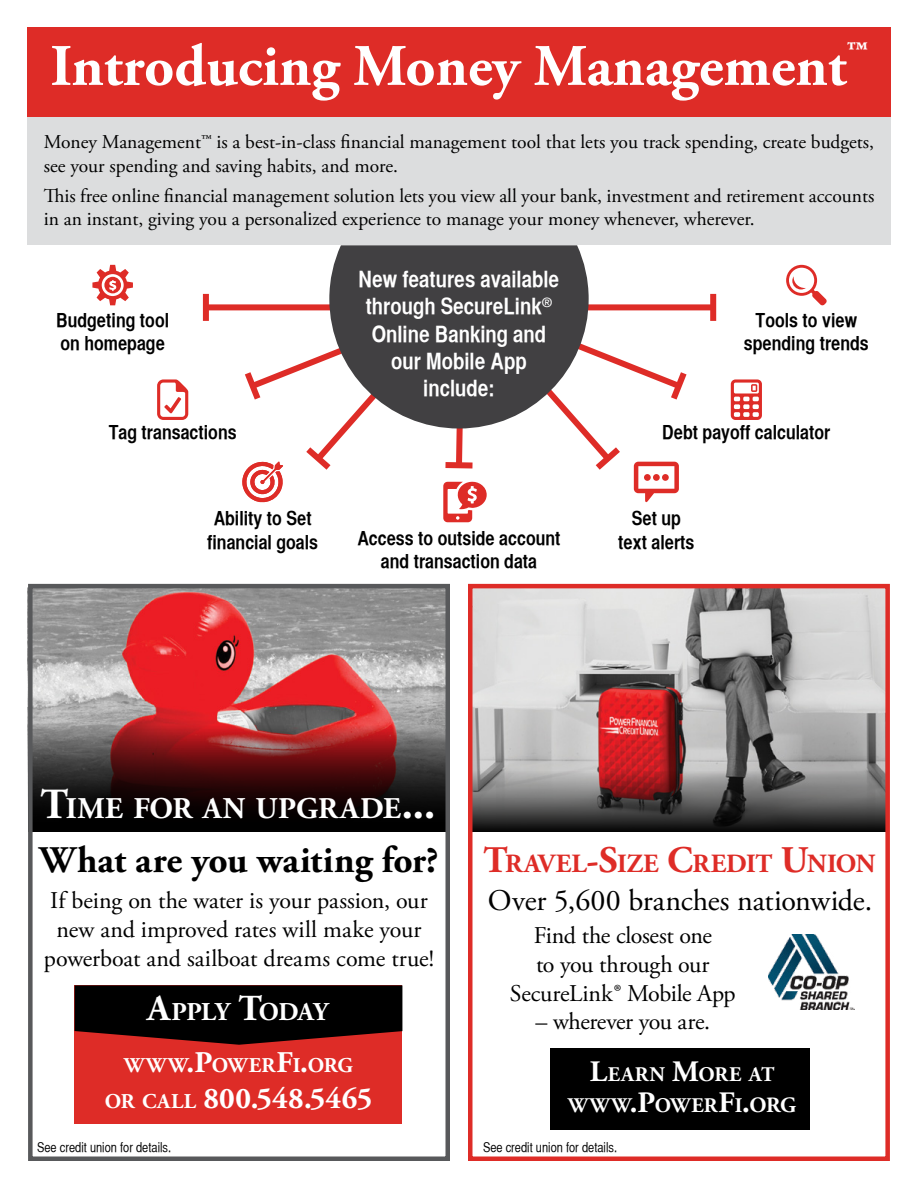
<style>
.page{position:relative;width:918px;height:1188px;background:#fff}
.page>*{position:absolute;margin:0;border:0;box-sizing:border-box;transform-origin:0 0}
.t1{font:700 58.65px "Adobe Garamond Pro";color:#fff}
.t2{font:700 37.5px "Adobe Garamond Pro";color:#000}
.t3{font:700 36.6px "Adobe Garamond Pro";color:#fff}
.t4{font:30px "Adobe Garamond Pro";color:#000}
.t5{font:700 30px "Adobe Garamond Pro";letter-spacing:.015em;color:#fff}
.t6{font:700 30px "Adobe Garamond Pro";letter-spacing:.01em;color:#fff}
.t7{font:700 26.25px "Adobe Garamond Pro";color:#de2c27}
.t8{font:700 25.65px "Adobe Garamond Pro";letter-spacing:-.02em;color:#fff}
.t9{font:24px/28.8px "Adobe Garamond Pro";letter-spacing:-.01em;color:#000;text-align:center}
.t10{font:22.65px/27.2px "Helvetica CY Bold";color:#fff;text-align:center}
.t11{font:700 21px "Adobe Garamond Pro";letter-spacing:.01em;color:#fff}
.t12{font:700 20.7px/31.7px "Adobe Garamond Pro";letter-spacing:.04em;color:#fff;text-align:center}
.t13{font:19.5px/23.4px "Adobe Garamond Pro";color:#000}
.t14{font:19.5px/23.4px "Helvetica CY Bold";color:#000;text-align:center}
.t15{font:13.5px "Helvetica CY Plain";color:#000}
.s1{font-size:42.9px}
.s2{font-size:36.6px}
.s3{font-size:30px}
.s4{font-size:21px}
.s5{font-style:inherit}
.s6{font-size:37.5px}
.s7{font-size:29.7px}
.s8{font-size:21.75px}
</style>
<div class="page">
<div style="left:206px;top:304px;width:274px;height:6px;background:#de2c27"></div>
<div style="left:203px;top:294px;width:6px;height:27px;background:#de2c27"></div>
<div style="left:439px;top:304px;width:274px;height:6px;background:#de2c27"></div>
<div style="left:710px;top:294px;width:6px;height:27px;background:#de2c27"></div>
<div style="left:330px;top:245px;width:258px;height:39px;background:#414042"></div>
<div style="left:27px;top:89px;width:864px;height:156px;background:#dcddde"></div>
<div style="left:27px;top:27px;width:864px;height:90px;background:#de2c27"></div>
<img style="left:27px;top:588px;width:418px;height:244px">
<img style="left:473px;top:589px;width:412px;height:242px">
<div style="left:550px;top:1048px;width:260px;height:82px;background:#000"></div>
<img style="left:769px;top:935px;width:86px;height:74px">
<div style="left:75px;top:985px;width:327px;height:139px;background:#de2c27"></div>
<svg style="left:75px;top:985px;width:327px;height:60px;background:#1b0504"></svg>
<div style="left:468px;top:584px;width:422px;height:577px;border:4px solid #de2c27"></div>
<svg style="left:92px;top:265px;width:41px;height:40px"></svg>
<svg style="left:157px;top:379px;width:31px;height:41px"></svg>
<svg style="left:731px;top:379px;width:31px;height:41px"></svg>
<svg style="left:786px;top:265px;width:41px;height:41px"></svg>
<svg style="left:240px;top:284px;width:452px;height:238px"></svg>
<div style="left:28px;top:584px;width:422px;height:577px;border:4px solid #58595b"></div>
<h1 class="t1" style="left:50px;top:32px;width:819px">Introducing Money Management<sup>™</sup></h1>
<p class="t13" style="left:44px;top:131px;width:832px">Money Management™ is a best-in-class financial management tool that lets you track spending, create budgets, see your spending and saving habits, and more.</p>
<p class="t13" style="left:44px;top:185px;width:832px">This free online financial management solution lets you view all your bank, investment and retirement accounts in an instant, giving you a personalized experience to manage your money whenever, wherever.</p>
<p class="t14" style="left:56px;top:308px;width:115px;text-align:left">Budgeting tool on homepage</p>
<p class="t10" style="left:359px;top:265px;width:202px">New features available through SecureLink<sup>®<br></sup>Online Banking and our Mobile App include:</p>
<p class="t14" style="left:744px;top:308px;width:126px">Tools to view spending trends</p>
<p class="t14" style="left:109px;top:420px;width:129px">Tag transactions</p>
<p class="t14" style="left:662px;top:420px;width:170px">Debt payoff calculator</p>
<p class="t14" style="left:207px;top:506px;width:113px">Ability to Set financial goals</p>
<p class="t14" style="left:357px;top:526px;width:205px">Access to outside account and transaction data</p>
<p class="t14" style="left:618px;top:506px;width:78px">Set up text alerts</p>
<h3 class="t5" style="left:41px;top:791px;width:396px"><span class="s1">T</span>IME FOR AN UPGRADE<span class="s1">...</span></h3>
<h2 class="t2" style="left:39px;top:838px;width:401px">What are you waiting for?</h2>
<p class="t9" style="left:44px;top:887px;width:392px">If being on the water is your passion, our new and improved rates will make your powerboat and sailboat dreams come true!</p>
<h3 class="t8" style="left:172px;top:997px;width:158px">PPLY <span class="s2">T</span>ODAY</h3>
<p class="t11" style="left:124px;top:1053px;width:230px">WWW<span class="s3">.P</span>OWER<span class="s3">F</span>I<span class="s3">.</span>ORG</p>
<h3 class="t6" style="left:105px;top:1081px;width:269px"><span class="s4">OR CALL</span> <span class="s5">8</span>00<span class="s5">.</span>548<span class="s5">.</span>5465</h3>
<h3 class="t3" style="left:147px;top:987px;width:24px">A</h3>
<p class="t15" style="left:37px;top:1140px;width:136px">See credit union for details.</p>
<h3 class="t7" style="left:484px;top:849px;width:393px"><span class="s6">T</span>RAVEL<span class="s6">-S</span>IZE <span class="s6">C</span>REDIT <span class="s6">U</span>NION</h3>
<h3 class="t4" style="left:488px;top:883px;width:386px">Over 5,600 branches nationwide.</h3>
<p class="t9" style="left:510px;top:922px;width:227px">Find the closest one<br>to you through our<br>SecureLink® Mobile App</p>
<p class="t9" style="left:536px;top:1008px;width:176px">– wherever you are.</p>
<p class="t12" style="left:568px;top:1059px;width:229px"><span class="s7">L</span>EARN <span class="s7">M</span>ORE AT<br>WWW<span class="s7">.P</span>OWER<span class="s7">F</span>I<span class="s7">.</span><span class="s8">ORG</span></p>
<p class="t15" style="left:483px;top:1140px;width:136px">See credit union for details.</p>
</div>
